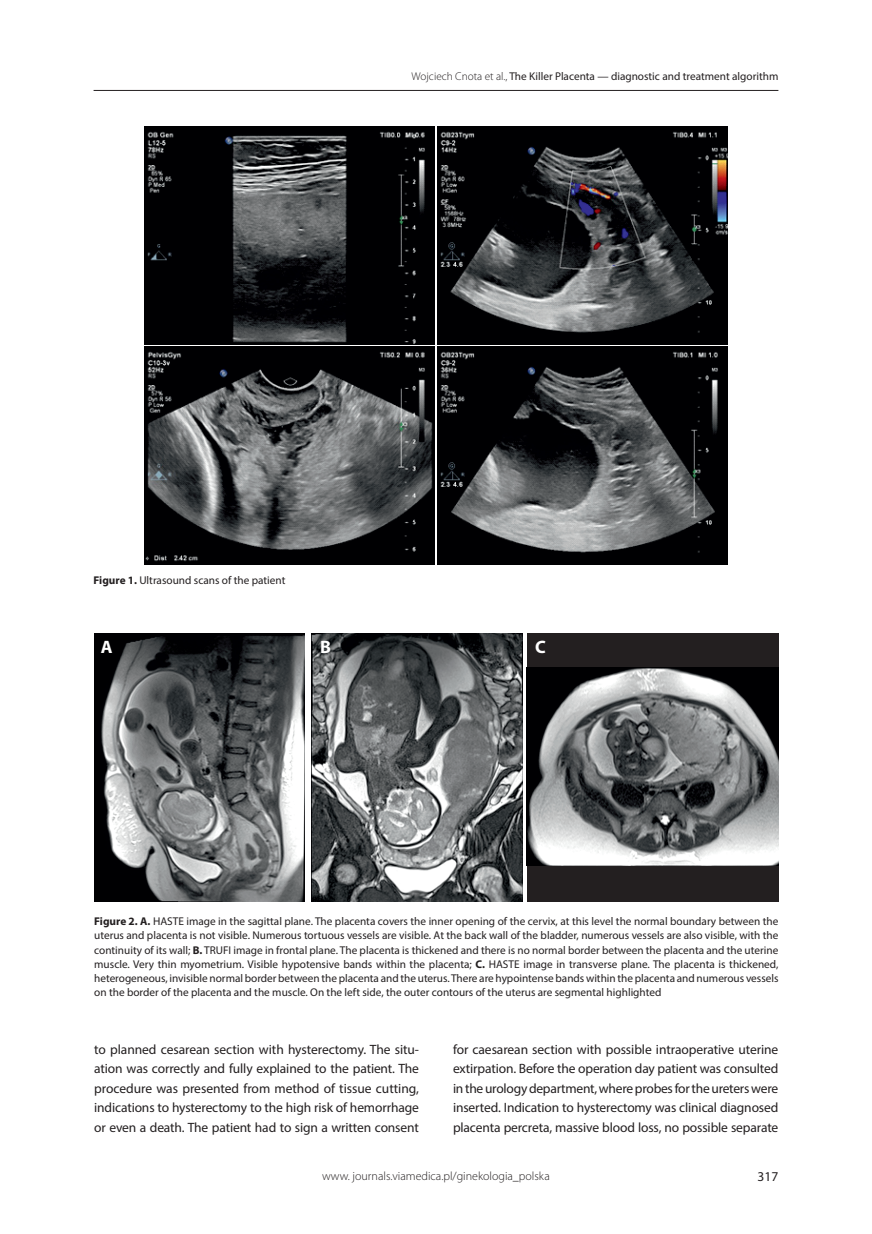
<style>
.page{position:relative;width:872px;height:1234px;background:#fff}
.page>*{position:absolute;margin:0;border:0;box-sizing:border-box;transform-origin:0 0}
._15_Rycina_podpis{font:700 18px "Myriad Pro";color:#fff}
._08_Tekst{font:13.5px/19.5px "Myriad Pro";letter-spacing:-.01em;color:#231f20;text-align:justify}
.t1{font:300 12px "Myriad Pro";color:#231f20}
._15_Rycina_podpis-2{font:11.25px/14.2px "Myriad Pro";color:#231f20;text-align:justify}
.s1{font-weight:300}
.s2{font-weight:700}
</style>
<div class="page">
<hr style="left:94px;top:90px;width:684px;height:1px;background:#231f20">
<img style="left:145px;top:126px;width:289px;height:218px">
<img style="left:438px;top:126px;width:289px;height:218px">
<img style="left:145px;top:346px;width:289px;height:218px">
<img style="left:438px;top:346px;width:289px;height:218px">
<img style="left:94px;top:633px;width:211px;height:267px">
<img style="left:311px;top:633px;width:211px;height:268px">
<div style="left:527px;top:633px;width:251px;height:267px;background:#231f20"></div>
<img style="left:527px;top:667px;width:251px;height:198px">
<p class="_15_Rycina_podpis-2" style="left:411px;top:69px;width:368px"><span class="s1">Wojciech Cnota et al.,</span> The Killer Placenta — diagnostic and treatment algorithm</p>
<p class="_15_Rycina_podpis-2" style="left:94px;top:573px;width:193px"><span class="s2">Figure 1.</span> Ultrasound scans of the patient</p>
<p class="_15_Rycina_podpis" style="left:101px;top:635px;width:13px">A</p>
<p class="_15_Rycina_podpis" style="left:320px;top:635px;width:12px">B</p>
<p class="_15_Rycina_podpis" style="left:535px;top:635px;width:12px">C</p>
<p class="_15_Rycina_podpis-2" style="left:94px;top:913px;width:686px"><span class="s2">Figure 2. A.</span> HASTE image in the sagittal plane. The placenta covers the inner opening of the cervix, at this level the normal boundary between the uterus and placenta is not visible. Numerous tortuous vessels are visible. At the back wall of the bladder, numerous vessels are also visible, with the continuity of its wall; <span class="s2">B.</span> TRUFI image in frontal plane. The placenta is thickened and there is no normal border between the placenta and the uterine muscle. Very thin myometrium. Visible hypotensive bands within the placenta; <span class="s2">C.</span> HASTE image in transverse plane. The placenta is thickened, heterogeneous, invisible normal border between the placenta and the uterus. There are hypointense bands within the placenta and numerous vessels on the border of the placenta and the muscle. On the left side, the outer contours of the uterus are segmental highlighted</p>
<p class="_08_Tekst" style="left:94px;top:1038px;width:326px">to planned cesarean section with hysterectomy. The situ&shy;ation was correctly and fully explained to the patient. The procedure was presented from method of tissue cutting, indications to hysterectomy to the high risk of hemorrhage or even a death. The patient had to sign a written consent</p>
<p class="_08_Tekst" style="left:453px;top:1038px;width:327px">for caesarean section with possible intraoperative uterine extirpation. Before the operation day patient was consulted in the urology department, where probes for the ureters were inserted. Indication to hysterectomy was clinical diagnosed placenta percreta, massive blood loss, no possible separate</p>
<p class="t1" style="left:322px;top:1169px;width:229px">www. journals.viamedica.pl/ginekologia_polska</p>
<p class="_08_Tekst" style="left:757px;top:1166px;width:22px">317</p>
</div>
